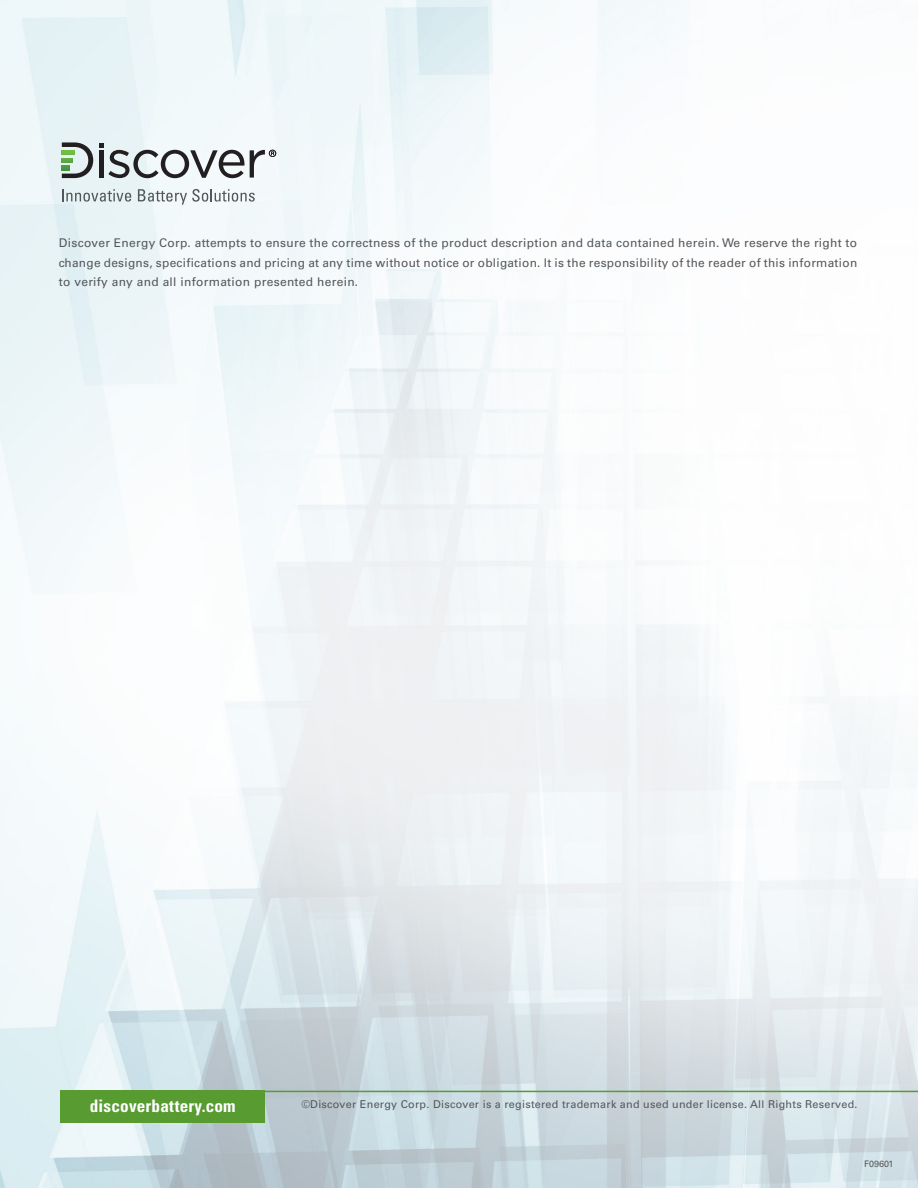
<style>
.page{position:relative;width:918px;height:1188px;background:#fff}
.page>*{position:absolute;margin:0;border:0;box-sizing:border-box;transform-origin:0 0}
.t1{font:700 condensed 17.25px "Univers LT Std";letter-spacing:.01em;color:#fff}
.t2{font:12px/19.5px "Univers LT Std";letter-spacing:.025em;color:#54575a;text-align:justify}
.t3{font:10.8px "Univers LT Std";letter-spacing:.025em;color:#54575a}
.t4{font:9px "Univers LT Std";color:#545759}
</style>
<div class="page">
<img style="left:0;top:0;width:918px;height:1188px">
<div style="left:61px;top:1091px;width:204px;height:32px;background:#589b31"></div>
<hr style="left:65px;top:1091px;width:853px;height:1px;background:#589b31">
<svg style="left:62px;top:189px;width:69px;height:13px"></svg>
<svg style="left:138px;top:189px;width:117px;height:16px"></svg>
<svg style="left:99px;top:143px;width:145px;height:35px"></svg>
<svg style="left:250px;top:150px;width:26px;height:28px"></svg>
<svg style="left:62px;top:142px;width:31px;height:36px"></svg>
<p class="t2" style="left:59px;top:233px;width:800px">Discover Energy Corp. attempts to ensure the correctness of the product description and data contained herein. We reserve the right to change designs, specifications and pricing at any time without notice or obligation. It is the responsibility of the reader of this information to verify any and all information presented herein.</p>
<p class="t1" style="left:90px;top:1095px;width:147px">discoverbattery.com</p>
<p class="t3" style="left:301px;top:1098px;width:558px">©Discover Energy Corp. Discover is a registered trademark and used under license. All Rights Reserved.</p>
<p class="t4" style="left:864px;top:1159px;width:31px">F09601</p>
</div>
